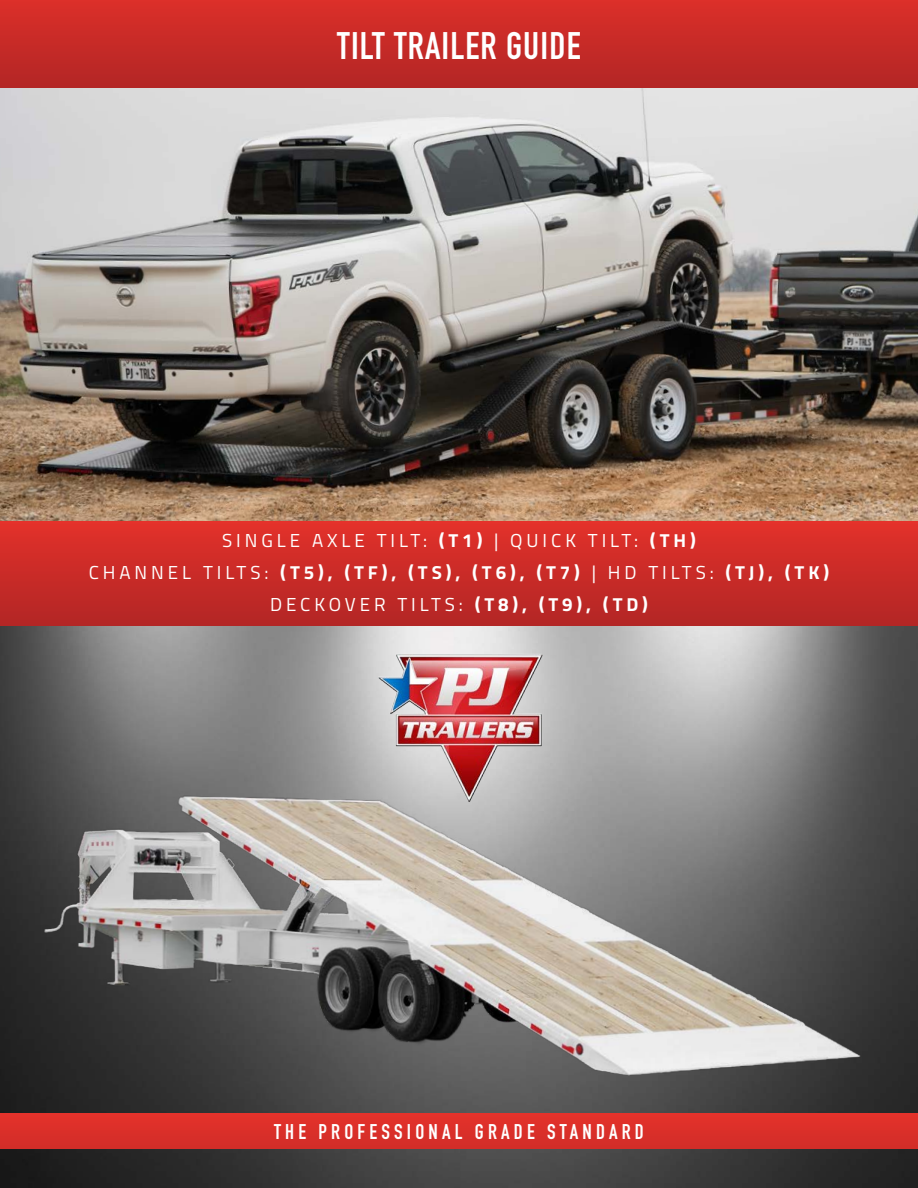
<style>
.page{position:relative;width:918px;height:1188px;background:#fff}
.page>*{position:absolute;margin:0;border:0;box-sizing:border-box;transform-origin:0 0}
.t1{font:700 37.8px "DIN Condensed";letter-spacing:.03em;color:#fff}
.t2{font:700 21px "DIN Condensed";letter-spacing:.2em;color:#fff}
.t3{font:18.75px/31.5px "Titillium";letter-spacing:.21em;color:#fff;text-align:center}
.s1{font-weight:700}
</style>
<div class="page">
<img style="left:0;top:88px;width:918px;height:433px">
<img style="left:0;top:625px;width:918px;height:563px">
<div style="left:0;top:0;width:918px;height:88px;background:linear-gradient(to bottom,#db2f29,#b32625)"></div>
<div style="left:0;top:1113px;width:918px;height:36px;background:#da2f29"></div>
<img style="left:33px;top:756px;width:862px;height:341px">
<div style="left:0;top:521px;width:918px;height:104px;background:linear-gradient(to bottom,#e3312a,#b32625)"></div>
<img style="left:366px;top:648px;width:186px;height:156px">
<h1 class="t1" style="left:337px;top:20px;width:245px">TILT TRAILER GUIDE</h1>
<p class="t3" style="left:89px;top:524px;width:742px">SINGLE AXLE TILT: <span class="s1">(T1)</span> | QUICK TILT: <span class="s1">(TH)<br></span>CHANNEL TILTS: <span class="s1">(T5), (TF), (TS), (T6), (T7)</span> | HD TILTS: <span class="s1">(TJ), (TK)<br></span>DECKOVER TILTS: <span class="s1">(T8), (T9), (TD)</span></p>
<p class="t2" style="left:274px;top:1117px;width:371px">THE PROFESSIONAL GRADE STANDARD</p>
</div>
